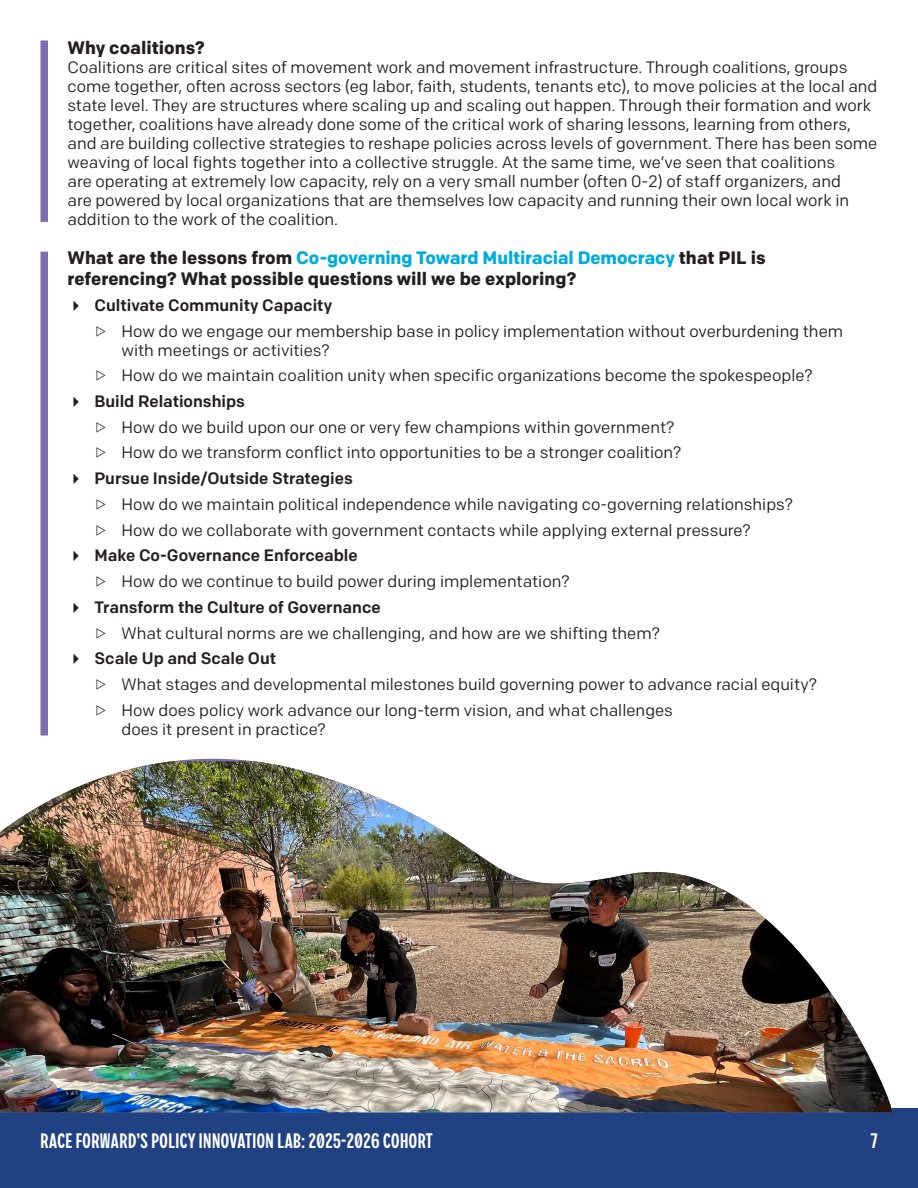
<style>
.page{position:relative;width:918px;height:1188px;background:#fff}
.page>*{position:absolute;margin:0;border:0;box-sizing:border-box;transform-origin:0 0}
.t1{font:600 21px "VTC Tatsuro";letter-spacing:.025em;color:#fff}
.Sub_Headline{font:700 18px/20.7px "Colfax";color:#231f20}
.Body_Copy{font:16.5px/18.9px "Colfax";color:#231f20}
.t2{font:500 16.5px "Colfax";color:#231f20}
.s1{color:#00acdb}
</style>
<div class="page">
<div style="left:0;top:1108px;width:918px;height:80px;background:#204182"></div>
<div style="left:40px;top:40px;width:8px;height:182px;background:#7f6db2"></div>
<div style="left:40px;top:252px;width:8px;height:483px;background:#7f6db2"></div>
<img style="left:0;top:761px;width:893px;height:357px">
<p class="Sub_Headline" style="left:68px;top:37px;width:139px">Why coalitions?</p>
<p class="Body_Copy" style="left:68px;top:58px;width:811px">Coalitions are critical sites of movement work and movement infrastructure. Through coalitions, groups come together, often across sectors (eg labor, faith, students, tenants etc), to move policies at the local and state level. They are structures where scaling up and scaling out happen. Through their formation and work together, coalitions have already done some of the critical work of sharing lessons, learning from others, and are building collective strategies to reshape policies across levels of government. There has been some weaving of local fights together into a collective struggle. At the same time, we’ve seen that coalitions<br>are operating at extremely low capacity, rely on a very small number (often 0-2) of staff organizers, and<br>are powered by local organizations that are themselves low capacity and running their own local work in addition to the work of the coalition.</p>
<p class="Sub_Headline" style="left:68px;top:248px;width:700px">What are the lessons from <span class="s1">Co-governing Toward Multiracial Democracy</span> that PIL is referencing? What possible questions will we be exploring?</p>
<p class="t2" style="left:94px;top:295px;width:239px">Cultivate Community Capacity</p>
<p class="Body_Copy" style="left:122px;top:321px;width:723px;text-indent:-27px">▷ How do we engage our membership base in policy implementation without overburdening them with meetings or activities?</p>
<p class="Body_Copy" style="left:94px;top:366px;width:720px">▷ How do we maintain coalition unity when specific organizations become the spokespeople?</p>
<p class="t2" style="left:94px;top:391px;width:152px">Build Relationships</p>
<p class="Body_Copy" style="left:94px;top:417px;width:582px">▷ How do we build upon our one or very few champions within government?</p>
<p class="Body_Copy" style="left:94px;top:443px;width:589px">▷ How do we transform conflict into opportunities to be a stronger coalition?</p>
<p class="t2" style="left:94px;top:468px;width:260px">Pursue Inside/Outside Strategies</p>
<p class="Body_Copy" style="left:94px;top:495px;width:700px">▷ How do we maintain political independence while navigating co-governing relationships?</p>
<p class="Body_Copy" style="left:94px;top:520px;width:658px">▷ How do we collaborate with government contacts while applying external pressure?</p>
<p class="t2" style="left:94px;top:545px;width:265px">Make Co-Governance Enforceable</p>
<p class="Body_Copy" style="left:94px;top:572px;width:477px">▷ How do we continue to build power during implementation?</p>
<p class="t2" style="left:94px;top:597px;width:288px">Transform the Culture of Governance</p>
<p class="Body_Copy" style="left:94px;top:623px;width:567px">▷ What cultural norms are we challenging, and how are we shifting them?</p>
<p class="t2" style="left:94px;top:648px;width:183px">Scale Up and Scale Out</p>
<p class="Body_Copy" style="left:94px;top:675px;width:724px">▷ What stages and developmental milestones build governing power to advance racial equity?</p>
<p class="Body_Copy" style="left:122px;top:700px;width:553px;text-indent:-27px">▷ How does policy work advance our long-term vision, and what challenges does it present in practice?</p>
<p class="t1" style="left:40px;top:1124px;width:394px">RACE FORWARD’S POLICY INNOVATION LAB: 2025-2026 COHORT</p>
<p class="t1" style="left:871px;top:1124px;width:8px">7</p>
</div>
